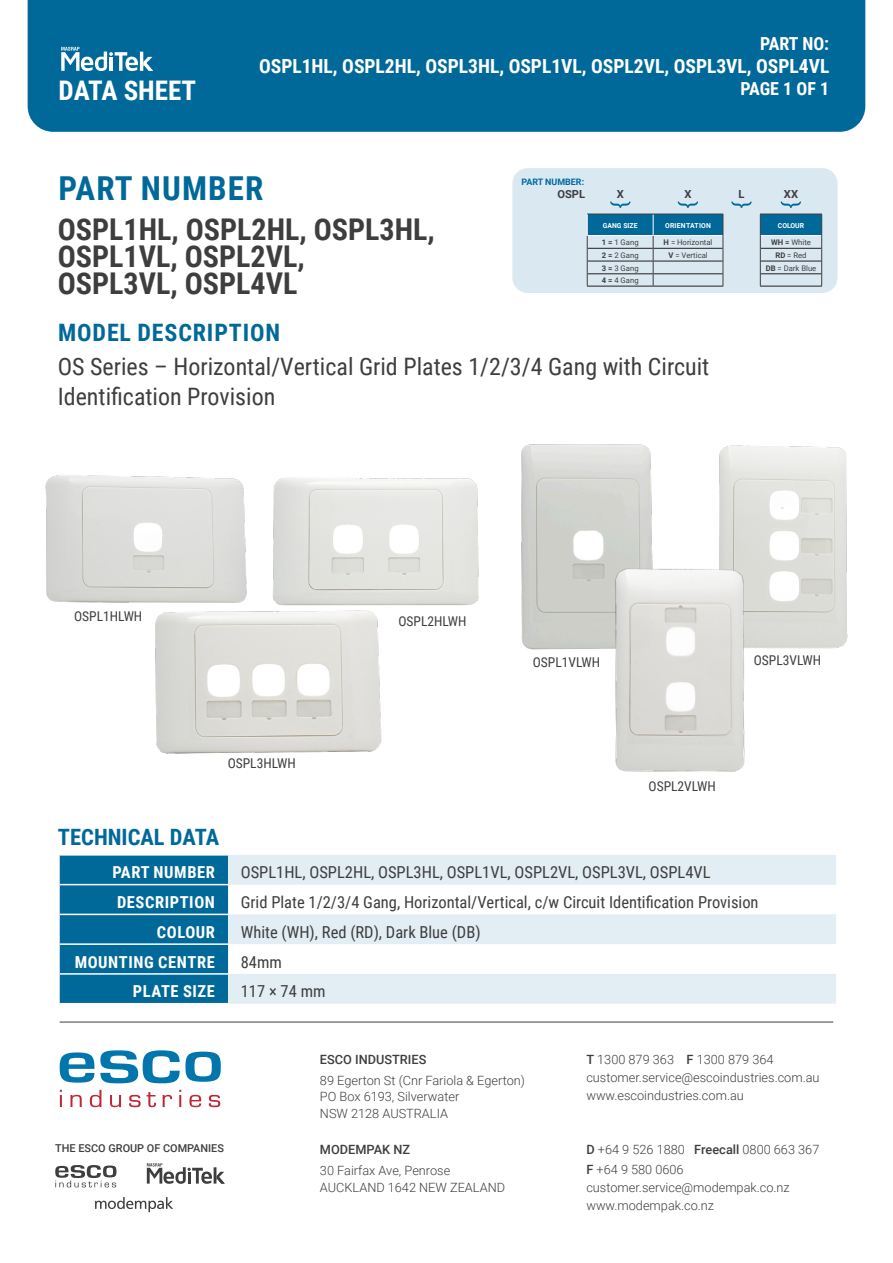
<style>
.page{position:relative;width:893px;height:1263px;background:#fff}
.page>*{position:absolute;margin:0;border:0;box-sizing:border-box;transform-origin:0 0}
.Header__Part_No{font:700 33px "Roboto Condensed";letter-spacing:.035em;color:#006999}
.Part_Number{font:700 30px/27px "Roboto Condensed";color:#3e3e3f}
.t1{font:700 27px "Roboto Condensed";color:#fff}
.Model_Description{font:24px/30px "Roboto Condensed";color:#3e3e3f}
.Header__Model_Des{font:700 24px "Roboto Condensed";letter-spacing:.035em;color:#006999}
.ESCO_Paragraph{font:700 22.5px "Roboto Condensed";color:#006999}
.Masthead_Codes{font:700 19.5px "Roboto Condensed";color:#fff}
.Masthead_Codes-2{font:700 18px "Roboto Condensed";color:#fff}
.Masthead_Codes_SML{font:700 18px "Roboto Condensed";letter-spacing:-.01em;color:#fff}
.t2{font:16.5px "Roboto Condensed";color:#3e3e3f}
.t3{font:700 16.5px "Roboto Condensed";letter-spacing:.035em;color:#fff}
.t4{font:13.5px "Roboto Condensed";color:#3e3e3f}
.t5{font:300 12.75px/16.5px "Roboto";color:#3e3e3f}
.t6{font:500 12.75px "Roboto";color:#3e3e3f}
.TABLE_COPY{font:700 11.1px "Roboto";color:#3e3e3f}
.t7{font:500 10.95px "Roboto";color:#3e3e3f}
.TABLE_COPY-2{font:700 8.85px "Roboto";color:#006999}
.TABLE_COPY-3{font:7.65px "Roboto";color:#3e3e3f}
.TABLE_COPY-4{font:700 6.9px "Roboto";color:#fff}
.TABLE_COPY-5{font:700 6.9px "Roboto";letter-spacing:.035em;color:#fff}
.s1{font-weight:700}
.s2{font-weight:500}
</style>
<div class="page">
<div style="left:28px;top:0;width:837px;height:132px;background:#006999"></div>
<svg style="left:61px;top:47px;width:92px;height:24px"></svg>
<svg style="left:60px;top:1052px;width:34px;height:30px"></svg>
<svg style="left:100px;top:1050px;width:121px;height:33px"></svg>
<svg style="left:60px;top:1090px;width:2px;height:17px"></svg>
<svg style="left:70px;top:1095px;width:12px;height:12px"></svg>
<svg style="left:90px;top:1090px;width:11px;height:17px"></svg>
<svg style="left:110px;top:1095px;width:11px;height:12px"></svg>
<svg style="left:129px;top:1095px;width:12px;height:12px"></svg>
<svg style="left:147px;top:1092px;width:9px;height:15px"></svg>
<svg style="left:163px;top:1095px;width:9px;height:12px"></svg>
<svg style="left:179px;top:1090px;width:2px;height:17px"></svg>
<svg style="left:189px;top:1095px;width:12px;height:12px"></svg>
<svg style="left:209px;top:1095px;width:11px;height:12px"></svg>
<svg style="left:55px;top:1165px;width:61px;height:22px"></svg>
<svg style="left:147px;top:1163px;width:78px;height:21px"></svg>
<svg style="left:95px;top:1197px;width:78px;height:15px"></svg>
<hr style="left:60px;top:1022px;width:773px;height:1px;background:#3e3e3f">
<img style="left:45px;top:475px;width:202px;height:128px">
<img style="left:273px;top:477px;width:206px;height:129px">
<img style="left:140px;top:578px;width:257px;height:176px">
<div style="left:60px;top:855px;width:168px;height:148px;background:#006999"></div>
<svg style="left:228px;top:855px;width:608px;height:149px;fill:#e2edf4"></svg>
<hr style="left:60px;top:884px;width:168px;height:1px;background:#fff">
<hr style="left:60px;top:914px;width:168px;height:1px;background:#fff">
<hr style="left:60px;top:943px;width:168px;height:2px;background:#fff">
<hr style="left:60px;top:973px;width:168px;height:2px;background:#fff">
<img style="left:521px;top:444px;width:132px;height:206px">
<img style="left:719px;top:445px;width:129px;height:204px">
<img style="left:607px;top:561px;width:142px;height:211px">
<div style="left:512px;top:168px;width:325px;height:125px;background:#dae8f2;border-radius:15px"></div>
<hr style="left:587px;top:286px;width:66px;height:1px;background:#231f20">
<hr style="left:653px;top:286px;width:70px;height:1px;background:#231f20">
<hr style="left:760px;top:286px;width:62px;height:1px;background:#231f20">
<svg style="left:587px;top:214px;width:235px;height:72px"></svg>
<svg style="left:610px;top:201px;width:21px;height:7px"></svg>
<svg style="left:678px;top:201px;width:20px;height:7px"></svg>
<svg style="left:780px;top:201px;width:21px;height:7px"></svg>
<svg style="left:731px;top:201px;width:21px;height:7px"></svg>
<h3 class="t1" style="left:58px;top:72px;width:139px">DATA SHEET</h3>
<p class="Masthead_Codes_SML" style="left:760px;top:31px;width:71px">PART NO:</p>
<p class="Masthead_Codes" style="left:259px;top:53px;width:572px">OSPL1HL, OSPL2HL, OSPL3HL, OSPL1VL, OSPL2VL, OSPL3VL, OSPL4VL</p>
<p class="Masthead_Codes-2" style="left:740px;top:76px;width:90px">PAGE 1 OF 1</p>
<p class="Header__Part_No" style="left:58px;top:166px;width:207px">PART NUMBER</p>
<p class="Part_Number" style="left:58px;top:215px;width:379px">OSPL1HL, OSPL2HL, OSPL3HL,<br>OSPL1VL, OSPL2VL,<br>OSPL3VL, OSPL4VL</p>
<p class="Header__Model_Des" style="left:58px;top:316px;width:223px">MODEL DESCRIPTION</p>
<p class="Model_Description" style="left:58px;top:351px;width:653px">OS Series – Horizontal/Vertical Grid Plates 1/2/3/4 Gang with Circuit<br>Identification Provision</p>
<p class="TABLE_COPY-2" style="left:521px;top:176px;width:64px">PART NUMBER:</p>
<p class="TABLE_COPY" style="left:557px;top:186px;width:29px">OSPL</p>
<p class="TABLE_COPY" style="left:617px;top:186px;width:9px">X</p>
<p class="TABLE_COPY" style="left:684px;top:186px;width:9px">X</p>
<p class="TABLE_COPY" style="left:739px;top:186px;width:8px">L</p>
<p class="TABLE_COPY" style="left:784px;top:186px;width:16px">XX</p>
<p class="TABLE_COPY-4" style="left:603px;top:220px;width:36px">GANG SIZE</p>
<p class="TABLE_COPY-5" style="left:665px;top:220px;width:48px">ORIENTATION</p>
<p class="TABLE_COPY-4" style="left:778px;top:220px;width:28px">COLOUR</p>
<p class="TABLE_COPY-3" style="left:602px;top:237px;width:38px"><span class="s1">1 =</span> 1 Gang</p>
<p class="TABLE_COPY-3" style="left:664px;top:237px;width:50px"><span class="s1">H</span> = Horizontal</p>
<p class="TABLE_COPY-3" style="left:771px;top:237px;width:42px"><span class="s1">WH =</span> White</p>
<p class="TABLE_COPY-3" style="left:602px;top:250px;width:38px"><span class="s1">2 =</span> 2 Gang</p>
<p class="TABLE_COPY-3" style="left:668px;top:250px;width:41px"><span class="s1">V</span> = Vertical</p>
<p class="TABLE_COPY-3" style="left:775px;top:250px;width:33px"><span class="s1">RD</span> = Red</p>
<p class="TABLE_COPY-3" style="left:602px;top:263px;width:38px"><span class="s1">3 =</span> 3 Gang</p>
<p class="TABLE_COPY-3" style="left:766px;top:263px;width:52px"><span class="s1">DB</span> = Dark Blue</p>
<p class="TABLE_COPY-3" style="left:602px;top:275px;width:38px"><span class="s1">4 =</span> 4 Gang</p>
<p class="t4" style="left:74px;top:607px;width:70px">OSPL1HLWH</p>
<p class="t4" style="left:228px;top:754px;width:70px">OSPL3HLWH</p>
<p class="ESCO_Paragraph" style="left:58px;top:821px;width:163px">TECHNICAL DATA</p>
<p class="t4" style="left:398px;top:612px;width:70px">OSPL2HLWH</p>
<p class="t4" style="left:533px;top:653px;width:69px">OSPL1VLWH</p>
<p class="t4" style="left:754px;top:650px;width:69px">OSPL3VLWH</p>
<p class="t4" style="left:649px;top:777px;width:69px">OSPL2VLWH</p>
<p class="t3" style="left:112px;top:861px;width:104px">PART NUMBER</p>
<p class="t2" style="left:241px;top:861px;width:471px">OSPL1HL, OSPL2HL, OSPL3HL, OSPL1VL, OSPL2VL, OSPL3VL, OSPL4VL</p>
<p class="t3" style="left:117px;top:891px;width:100px">DESCRIPTION</p>
<p class="t2" style="left:241px;top:891px;width:519px">Grid Plate 1/2/3/4 Gang, Horizontal/Vertical, c/w Circuit Identification Provision</p>
<p class="t3" style="left:157px;top:920px;width:60px">COLOUR</p>
<p class="t2" style="left:241px;top:920px;width:241px">White (WH), Red (RD), Dark Blue (DB)</p>
<p class="t3" style="left:75px;top:950px;width:142px">MOUNTING CENTRE</p>
<p class="t2" style="left:241px;top:950px;width:43px">84mm</p>
<p class="t3" style="left:133px;top:980px;width:84px">PLATE SIZE</p>
<p class="t2" style="left:241px;top:980px;width:86px">117 × 74 mm</p>
<p class="t7" style="left:55px;top:1140px;width:170px">THE ESCO GROUP OF COMPANIES</p>
<p class="t6" style="left:320px;top:1050px;width:108px">ESCO INDUSTRIES</p>
<p class="t5" style="left:320px;top:1071px;width:207px">89 Egerton St (Cnr Fariola &amp; Egerton)<br>PO Box 6193, Silverwater<br>NSW 2128 AUSTRALIA</p>
<p class="t6" style="left:320px;top:1140px;width:92px">MODEMPAK NZ</p>
<p class="t5" style="left:320px;top:1162px;width:187px">30 Fairfax Ave, Penrose<br>AUCKLAND 1642 NEW ZEALAND</p>
<p class="t5" style="left:586px;top:1050px;width:235px;line-height:18px"><span class="s2">T</span> 1300 879 363 <span class="s2">F</span> 1300 879 364 customer.service@escoindustries.com.au www.escoindustries.com.au</p>
<p class="t5" style="left:586px;top:1139px;width:234px;line-height:19.5px"><span class="s2">D</span> +64 9 526 1880 <span class="s2">Freecall</span> 0800 663 367<br><span class="s2">F</span> +64 9 580 0606</p>
<p class="t5" style="left:586px;top:1177px;width:205px;line-height:18px">customer.service@modempak.co.nz www.modempak.co.nz</p>
</div>
